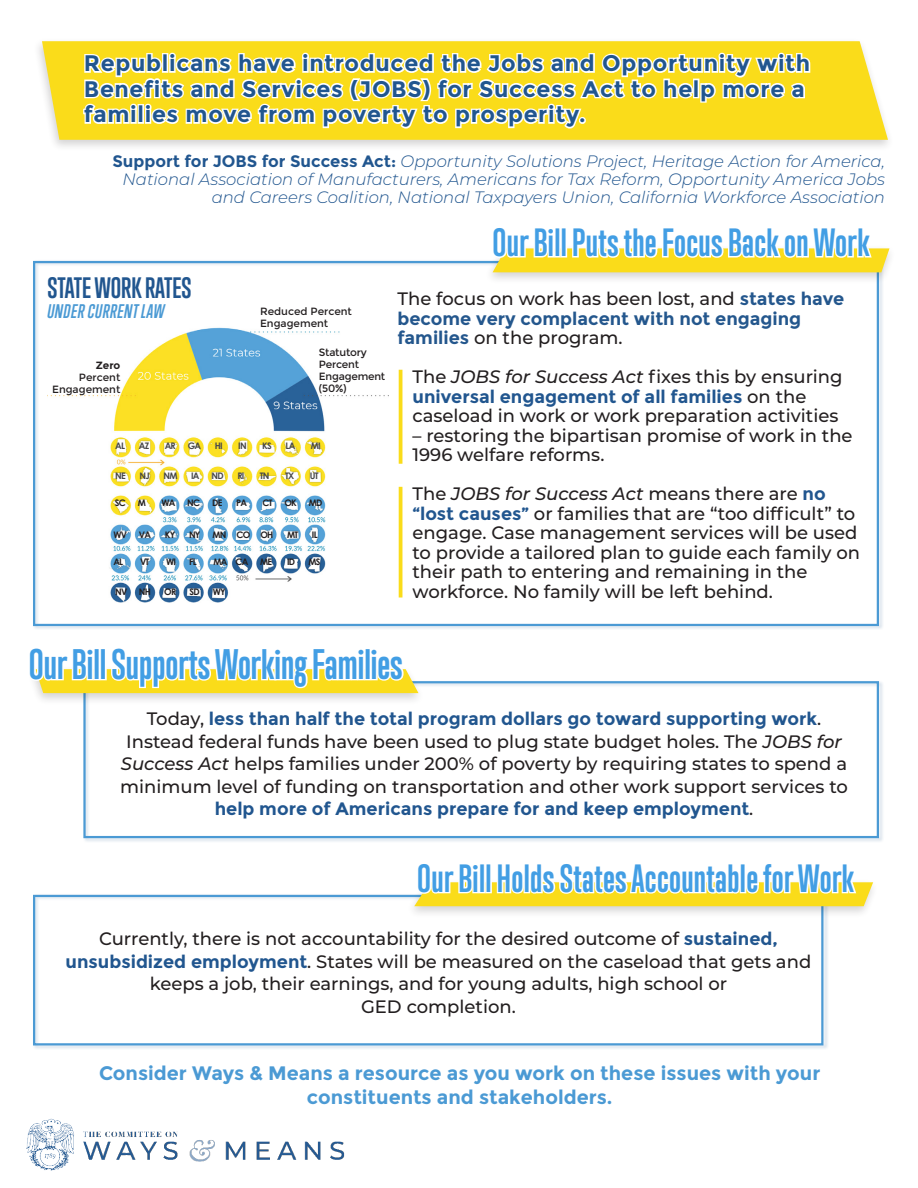
<style>
.page{position:relative;width:918px;height:1188px;background:#fff}
.page>*{position:absolute;margin:0;border:0;box-sizing:border-box;transform-origin:0 0}
.t1{font:700 39px "Trump Gothic Pro";color:#429ee4}
.t2{font:700 36px "Trump Gothic Pro";letter-spacing:.01em;color:#429ee4}
.t3{font:700 27px "Trump Gothic Pro";color:#21568f}
.t4{font:700 22.5px/25.5px "Montserrat";letter-spacing:.03em;color:#21568f}
.t5{font:700 19.5px/23.4px "Montserrat";color:#4b9ad4;text-align:center}
.t6{font:500 18px/19.5px "Montserrat";color:#231f20}
.t7{font:700 18px/19.5px "Montserrat";color:#24578d}
.t8{font:italic 700 18px "Trump Gothic Pro";letter-spacing:.03em;color:#4b9ad4}
.t9{font:italic 300 16.5px/18px "Montserrat";color:#21568f;text-align:right}
.t10{font:10.5px "Montserrat";color:#231f20}
.t11{font:10.5px/12px "Montserrat";letter-spacing:-.02em;color:#231f20}
.t12{font:700 10.5px "Montserrat";color:#231f20}
.t13{font:700 9px "Century Gothic";letter-spacing:-.08em;color:#231f20}
.t14{font:700 9px "Century Gothic";letter-spacing:-.08em;color:#464647}
.s1{font-weight:700;font-style:normal}
.s2{font-weight:500;color:#231f20}
.s3{font-style:italic}
.s4{font-weight:700;color:#21568f}
</style>
<div class="page">
<div style="left:33px;top:37px;width:862px;height:115px;background:#231f20;opacity:.2"></div>
<svg style="left:42px;top:41px;width:846px;height:99px;background:#f9de31"></svg>
<svg style="left:82px;top:50px;width:730px;height:81px"></svg>
<img style="left:26px;top:1118px;width:319px;height:53px">
<svg style="left:491px;top:248px;width:399px;height:31px"></svg>
<img style="left:47px;top:327px;width:342px;height:275px">
<div style="left:260px;top:305px;width:111px;height:26px;background:#fff"></div>
<div style="left:319px;top:346px;width:72px;height:48px;background:#fff"></div>
<div style="left:47px;top:358px;width:73px;height:36px;background:#fff"></div>
<hr style="left:399px;top:370px;width:3px;height:94px;background:#fadc1a">
<hr style="left:399px;top:487px;width:3px;height:111px;background:#fadc1a">
<div style="left:83px;top:681px;width:796px;height:157px;border:2px solid #4b9ad4"></div>
<div style="left:27px;top:665px;width:398px;height:41px;background:#fdfdfd"></div>
<svg style="left:34px;top:627px;width:384px;height:74px"></svg>
<div style="left:33px;top:895px;width:791px;height:151px;border:2px solid #4b9ad4"></div>
<div style="left:406px;top:878px;width:473px;height:41px;background:#fefefe"></div>
<svg style="left:414px;top:882px;width:459px;height:33px"></svg>
<p class="t4" style="left:84px;top:51px;width:728px">Republicans have introduced the Jobs and Opportunity with<br>Benefits and Services (JOBS) for Success Act to help more a</p>
<p class="t4" style="left:84px;top:102px;width:503px">families move from poverty to prosperity.</p>
<p class="t9" style="left:112px;top:151px;width:774px"><span class="s1">Support for JOBS for Success Act:</span> Opportunity Solutions Project, Heritage Action for America,<br>National Association of Manufacturers, Americans for Tax Reform, Opportunity America Jobs</p>
<p class="t9" style="left:212px;top:187px;width:675px">and Careers Coalition, National Taxpayers Union, California Workforce Association</p>
<p class="t3" style="left:47px;top:272px;width:146px">STATE WORK RATES</p>
<p class="t8" style="left:47px;top:300px;width:119px">UNDER CURRENT LAW</p>
<p class="t12" style="left:96px;top:359px;width:26px">Zero</p>
<p class="t10" style="left:79px;top:371px;width:43px">Percent</p>
<p class="t10" style="left:52px;top:383px;width:70px">Engagement</p>
<p class="t10" style="left:260px;top:305px;width:93px">Reduced Percent</p>
<p class="t10" style="left:260px;top:317px;width:70px">Engagement</p>
<p class="t11" style="left:319px;top:346px;width:49px">Statutory</p>
<p class="t11" style="left:319px;top:358px;width:68px">Percent<br>Engagement (50%)</p>
<p class="t14" style="left:115px;top:440px;width:11px">AL</p>
<p class="t14" style="left:139px;top:440px;width:12px">AZ</p>
<p class="t14" style="left:165px;top:440px;width:13px">AR</p>
<p class="t14" style="left:188px;top:440px;width:15px">GA</p>
<p class="t14" style="left:215px;top:440px;width:9px">HI</p>
<p class="t14" style="left:238px;top:440px;width:10px">IN</p>
<p class="t14" style="left:262px;top:440px;width:11px">KS</p>
<p class="t14" style="left:285px;top:440px;width:11px">LA</p>
<p class="t14" style="left:311px;top:440px;width:11px">MI</p>
<p class="t14" style="left:115px;top:470px;width:12px">NE</p>
<p class="t14" style="left:140px;top:470px;width:12px">NJ</p>
<p class="t14" style="left:163px;top:470px;width:16px">NM</p>
<p class="t14" style="left:191px;top:470px;width:10px">IA</p>
<p class="t14" style="left:212px;top:470px;width:14px">ND</p>
<p class="t14" style="left:237px;top:470px;width:9px">RI</p>
<p class="t14" style="left:260px;top:470px;width:11px">TN</p>
<p class="t14" style="left:285px;top:470px;width:11px">TX</p>
<p class="t14" style="left:310px;top:470px;width:10px">UT</p>
<p class="t13" style="left:115px;top:497px;width:12px">SC</p>
<p class="t13" style="left:138px;top:497px;width:10px">M</p>
<p class="t13" style="left:161px;top:497px;width:16px">WA</p>
<p class="t13" style="left:187px;top:497px;width:14px">NC</p>
<p class="t13" style="left:212px;top:497px;width:12px">DE</p>
<p class="t13" style="left:236px;top:497px;width:12px">PA</p>
<p class="t13" style="left:262px;top:497px;width:12px">CT</p>
<p class="t13" style="left:284px;top:497px;width:14px">OK</p>
<p class="t13" style="left:309px;top:497px;width:15px">MD</p>
<p class="t13" style="left:113px;top:529px;width:15px">WV</p>
<p class="t13" style="left:139px;top:529px;width:14px">VA</p>
<p class="t13" style="left:165px;top:529px;width:12px">KY</p>
<p class="t13" style="left:189px;top:529px;width:13px">NY</p>
<p class="t13" style="left:212px;top:529px;width:63px">MN CO OH</p>
<p class="t13" style="left:287px;top:529px;width:13px">MT</p>
<p class="t13" style="left:312px;top:529px;width:7px">IL</p>
<p class="t13" style="left:113px;top:556px;width:11px">AL</p>
<p class="t13" style="left:140px;top:556px;width:11px">VT</p>
<p class="t13" style="left:166px;top:556px;width:11px">WI</p>
<p class="t13" style="left:189px;top:556px;width:9px">FL</p>
<p class="t13" style="left:214px;top:556px;width:36px">MA CA</p>
<p class="t13" style="left:260px;top:556px;width:14px">ME</p>
<p class="t13" style="left:287px;top:556px;width:10px">ID</p>
<p class="t13" style="left:308px;top:556px;width:14px">MS</p>
<p class="t13" style="left:115px;top:586px;width:14px">NV</p>
<p class="t13" style="left:139px;top:586px;width:14px">NH</p>
<p class="t13" style="left:164px;top:586px;width:14px">OR</p>
<p class="t13" style="left:189px;top:586px;width:12px">SD</p>
<p class="t13" style="left:213px;top:586px;width:14px">WY</p>
<p class="t2" style="left:493px;top:220px;width:379px">Our Bill Puts the Focus Back on Work</p>
<p class="t7" style="left:398px;top:289px;width:448px"><span class="s2">The focus on work has been lost, and</span> states have become very complacent with not engaging families <span class="s2">on the program.</span></p>
<p class="t6" style="left:412px;top:366px;width:432px">The <span class="s3">JOBS for Success Act</span> fixes this by ensuring <span class="s4">universal engagement of all families</span> on the caseload in work or work preparation activities</p>
<p class="t6" style="left:412px;top:425px;width:442px">– restoring the bipartisan promise of work in the<br>1996 welfare reforms.</p>
<p class="t6" style="left:412px;top:483px;width:449px">The <span class="s3">JOBS for Success Act</span> means there are <span class="s4">no “lost causes”</span> or families that are “too difficult” to engage. Case management services will be used to provide a tailored plan to guide each family on their path to entering and remaining in the workforce. No family will be left behind.</p>
<p class="t1" style="left:29px;top:640px;width:376px">Our Bill Supports Working Families</p>
<p class="t6" style="left:120px;top:707px;width:729px;line-height:22.5px;text-align:center">Today, <span class="s4">less than half the total program dollars go toward supporting work</span>.<br>Instead federal funds have been used to plug state budget holes. The <span class="s3">JOBS for Success Act</span> helps families under 200% of poverty by requiring states to spend a minimum level of funding on transportation and other work support services to <span class="s4">help more of Americans prepare for and keep employment</span>.</p>
<p class="t2" style="left:417px;top:856px;width:438px">Our Bill Holds States Accountable for Work</p>
<p class="t6" style="left:66px;top:927px;width:747px;line-height:22.5px;text-align:center">Currently, there is not accountability for the desired outcome of <span class="s4">sustained, unsubsidized employment</span>. States will be measured on the caseload that gets and keeps a job, their earnings, and for young adults, high school or<br>GED completion.</p>
<p class="t5" style="left:99px;top:1062px;width:723px">Consider Ways &amp; Means a resource as you work on these issues with your constituents and stakeholders.</p>
</div>
